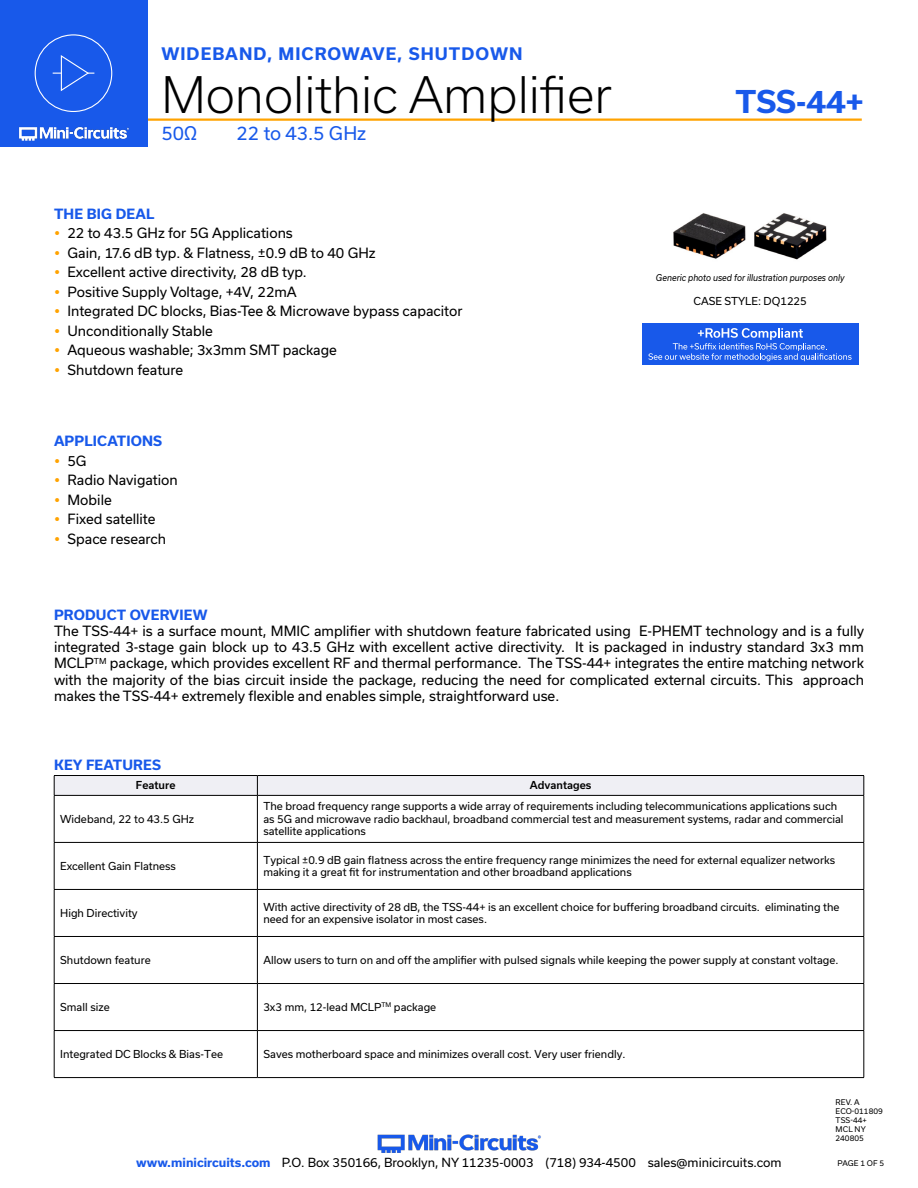
<style>
.page{position:relative;width:918px;height:1188px;background:#fff}
.page>*{position:absolute;margin:0;border:0;box-sizing:border-box;transform-origin:0 0}
.t1{font:300 48px "Usual";color:#000}
.t2{font:700 30px "Usual";color:#1859ea}
.Frequency{font:18px "Usual";color:#1859ea}
.t3{font:700 16.5px "Usual";letter-spacing:.065em;color:#1859ea}
.Regular_Copy{font:13.5px/16.2px "Usual";color:#000;text-align:justify}
.Blue_Headers{font:700 13.5px "Usual";letter-spacing:.015em;color:#1859ea}
.t4{font:12px "Usual";color:#000}
.Table_Body_Left_Justified{font:10.5px/12.6px "Usual";color:#000}
.Table_Header_Center{font:500 10.5px "Usual";color:#000}
.Case_style_text{font:10.5px "Usual";color:#000}
.Generic_photo_text{font:italic 9px "Usual";color:#000;scale:.9 1}
.Revision{font:7.5px "Usual";color:#000}
.s1{font-weight:700;color:#1859ea}
</style>
<div class="page">
<hr style="left:129px;top:118px;width:733px;height:3px;background:#ffa300">
<div style="left:0;top:0;width:147px;height:147px;background:#1859ea"></div>
<hr style="left:917px;top:0;width:1px;height:147px;background:#1859ea">
<img style="left:19px;top:126px;width:110px;height:15px">
<div style="left:35px;top:34px;width:77px;height:78px;border:1px solid #fff;border-radius:50%"></div>
<svg style="left:53px;top:55px;width:41px;height:36px"></svg>
<img style="left:377px;top:1134px;width:164px;height:19px">
<img style="left:673px;top:213px;width:154px;height:47px">
<hr style="left:54px;top:775px;width:203px;height:1px;background:#000">
<hr style="left:257px;top:775px;width:607px;height:1px;background:#000">
<div style="left:54px;top:776px;width:811px;height:19px;background:#efeff4"></div>
<hr style="left:54px;top:795px;width:203px;height:1px;background:#000">
<hr style="left:54px;top:796px;width:1px;height:46px;background:#000">
<hr style="left:257px;top:795px;width:607px;height:1px;background:#000">
<hr style="left:257px;top:796px;width:1px;height:46px;background:#000">
<hr style="left:864px;top:796px;width:1px;height:46px;background:#000">
<hr style="left:54px;top:842px;width:203px;height:1px;background:#000">
<hr style="left:54px;top:843px;width:1px;height:46px;background:#000">
<hr style="left:257px;top:842px;width:607px;height:1px;background:#000">
<hr style="left:257px;top:843px;width:1px;height:46px;background:#000">
<hr style="left:864px;top:843px;width:1px;height:46px;background:#000">
<hr style="left:54px;top:889px;width:203px;height:1px;background:#000">
<hr style="left:54px;top:890px;width:1px;height:46px;background:#000">
<hr style="left:257px;top:889px;width:607px;height:1px;background:#000">
<hr style="left:257px;top:890px;width:1px;height:46px;background:#000">
<hr style="left:864px;top:890px;width:1px;height:46px;background:#000">
<hr style="left:54px;top:936px;width:203px;height:1px;background:#000">
<hr style="left:54px;top:937px;width:1px;height:46px;background:#000">
<hr style="left:257px;top:936px;width:607px;height:1px;background:#000">
<hr style="left:257px;top:937px;width:1px;height:46px;background:#000">
<hr style="left:864px;top:937px;width:1px;height:46px;background:#000">
<hr style="left:54px;top:983px;width:203px;height:1px;background:#000">
<hr style="left:54px;top:984px;width:1px;height:46px;background:#000">
<hr style="left:257px;top:983px;width:607px;height:1px;background:#000">
<hr style="left:257px;top:984px;width:1px;height:46px;background:#000">
<hr style="left:864px;top:984px;width:1px;height:46px;background:#000">
<hr style="left:54px;top:1030px;width:203px;height:1px;background:#000">
<hr style="left:54px;top:1031px;width:1px;height:46px;background:#000">
<hr style="left:257px;top:1030px;width:607px;height:1px;background:#000">
<hr style="left:257px;top:1031px;width:1px;height:46px;background:#000">
<hr style="left:864px;top:1031px;width:1px;height:46px;background:#000">
<hr style="left:54px;top:1077px;width:203px;height:1px;background:#000">
<hr style="left:257px;top:1077px;width:607px;height:1px;background:#000">
<div style="left:642px;top:323px;width:216px;height:42px;background:#1859ea"></div>
<svg style="left:648px;top:328px;width:204px;height:33px"></svg>
<h3 class="t3" style="left:161px;top:45px;width:363px">WIDEBAND, MICROWAVE, SHUTDOWN</h3>
<h1 class="t1" style="left:161px;top:67px;width:452px">Monolithic Amplifier</h1>
<p class="Frequency" style="left:161px;top:123px;width:37px">50Ω</p>
<p class="Frequency" style="left:237px;top:123px;width:131px">22 to 43.5 GHz</p>
<p class="Blue_Headers" style="left:54px;top:206px;width:102px">THE BIG DEAL</p>
<p class="Regular_Copy" style="left:68px;top:225px;width:227px">22 to 43.5 GHz for 5G Applications</p>
<p class="Regular_Copy" style="left:68px;top:244px;width:310px">Gain, 17.6 dB typ. &amp; Flatness, ±0.9 dB to 40 GHz</p>
<p class="Regular_Copy" style="left:68px;top:264px;width:241px">Excellent active directivity, 28 dB typ.</p>
<p class="Regular_Copy" style="left:68px;top:283px;width:231px">Positive Supply Voltage, +4V, 22mA</p>
<p class="Regular_Copy" style="left:68px;top:303px;width:397px">Integrated DC blocks, Bias-Tee &amp; Microwave bypass capacitor</p>
<p class="Regular_Copy" style="left:68px;top:322px;width:147px">Unconditionally Stable</p>
<p class="Regular_Copy" style="left:68px;top:342px;width:271px">Aqueous washable; 3x3mm SMT package</p>
<p class="Regular_Copy" style="left:68px;top:361px;width:117px">Shutdown feature</p>
<p class="Blue_Headers" style="left:54px;top:433px;width:110px">APPLICATIONS</p>
<p class="Regular_Copy" style="left:68px;top:452px;width:21px">5G</p>
<p class="Regular_Copy" style="left:68px;top:472px;width:112px">Radio Navigation</p>
<p class="Regular_Copy" style="left:68px;top:491px;width:46px">Mobile</p>
<p class="Regular_Copy" style="left:68px;top:511px;width:90px">Fixed satellite</p>
<p class="Regular_Copy" style="left:68px;top:530px;width:100px">Space research</p>
<h2 class="t2" style="left:735px;top:84px;width:130px">TSS-44+</h2>
<p class="Generic_photo_text" style="left:656px;top:272px;width:211px">Generic photo used for illustration purposes only</p>
<p class="Case_style_text" style="left:694px;top:295px;width:115px">CASE STYLE: DQ1225</p>
<p class="Blue_Headers" style="left:54px;top:607px;width:155px">PRODUCT OVERVIEW</p>
<p class="Regular_Copy" style="left:54px;top:623px;width:812px">The TSS-44+ is a surface mount, MMIC amplifier with shutdown feature fabricated using E-PHEMT technology and is a fully integrated 3-stage gain block up to 43.5 GHz with excellent active directivity. It is packaged in industry standard 3x3 mm MCLP<sup>TM</sup> package, which provides excellent RF and thermal performance. The TSS-44+ integrates the entire matching network with the majority of the bias circuit inside the package, reducing the need for complicated external circuits. This approach makes the TSS-44+ extremely flexible and enables simple, straightforward use.</p>
<p class="Blue_Headers" style="left:54px;top:758px;width:108px">KEY FEATURES</p>
<p class="Table_Header_Center" style="left:136px;top:779px;width:41px">Feature</p>
<p class="Table_Header_Center" style="left:530px;top:779px;width:63px">Advantages</p>
<p class="Table_Body_Left_Justified" style="left:60px;top:813px;width:136px">Wideband, 22 to 43.5 GHz</p>
<p class="Table_Body_Left_Justified" style="left:263px;top:800px;width:582px">The broad frequency range supports a wide array of requirements including telecommunications applications such as 5G and microwave radio backhaul, broadband commercial test and measurement systems, radar and commercial satellite applications</p>
<p class="Table_Body_Left_Justified" style="left:60px;top:860px;width:117px">Excellent Gain Flatness</p>
<p class="Table_Body_Left_Justified" style="left:263px;top:853px;width:573px">Typical ±0.9 dB gain flatness across the entire frequency range minimizes the need for external equalizer networks making it a great fit for instrumentation and other broadband applications</p>
<p class="Table_Body_Left_Justified" style="left:60px;top:907px;width:79px">High Directivity</p>
<p class="Table_Body_Left_Justified" style="left:263px;top:900px;width:578px">With active directivity of 28 dB, the TSS-44+ is an excellent choice for buffering broadband circuits. eliminating the need for an expensive isolator in most cases.</p>
<p class="Table_Body_Left_Justified" style="left:60px;top:954px;width:92px">Shutdown feature</p>
<p class="Table_Body_Left_Justified" style="left:263px;top:954px;width:577px">Allow users to turn on and off the amplifier with pulsed signals while keeping the power supply at constant voltage.</p>
<p class="Table_Body_Left_Justified" style="left:60px;top:1001px;width:51px">Small size</p>
<p class="Table_Body_Left_Justified" style="left:263px;top:1001px;width:174px">3x3 mm, 12-lead MCLP<sup>TM</sup> package</p>
<p class="Table_Body_Left_Justified" style="left:60px;top:1048px;width:164px">Integrated DC Blocks &amp; Bias-Tee</p>
<p class="Table_Body_Left_Justified" style="left:263px;top:1048px;width:364px">Saves motherboard space and minimizes overall cost. Very user friendly.</p>
<p class="Revision" style="left:836px;top:1098px;width:26px">REV. A</p>
<p class="Revision" style="left:836px;top:1107px;width:49px">ECO-011809</p>
<p class="Revision" style="left:836px;top:1116px;width:33px">TSS-44+</p>
<p class="Revision" style="left:836px;top:1125px;width:32px">MCL NY</p>
<p class="Revision" style="left:836px;top:1134px;width:30px">240805</p>
<p class="t4" style="left:136px;top:1156px;width:647px"><span class="s1">www.minicircuits.com</span> P.O. Box 350166, Brooklyn, NY 11235-0003 (718) 934-4500 sales@minicircuits.com</p>
<p class="Revision" style="left:838px;top:1159px;width:48px">PAGE 1 OF 5</p>
</div>
